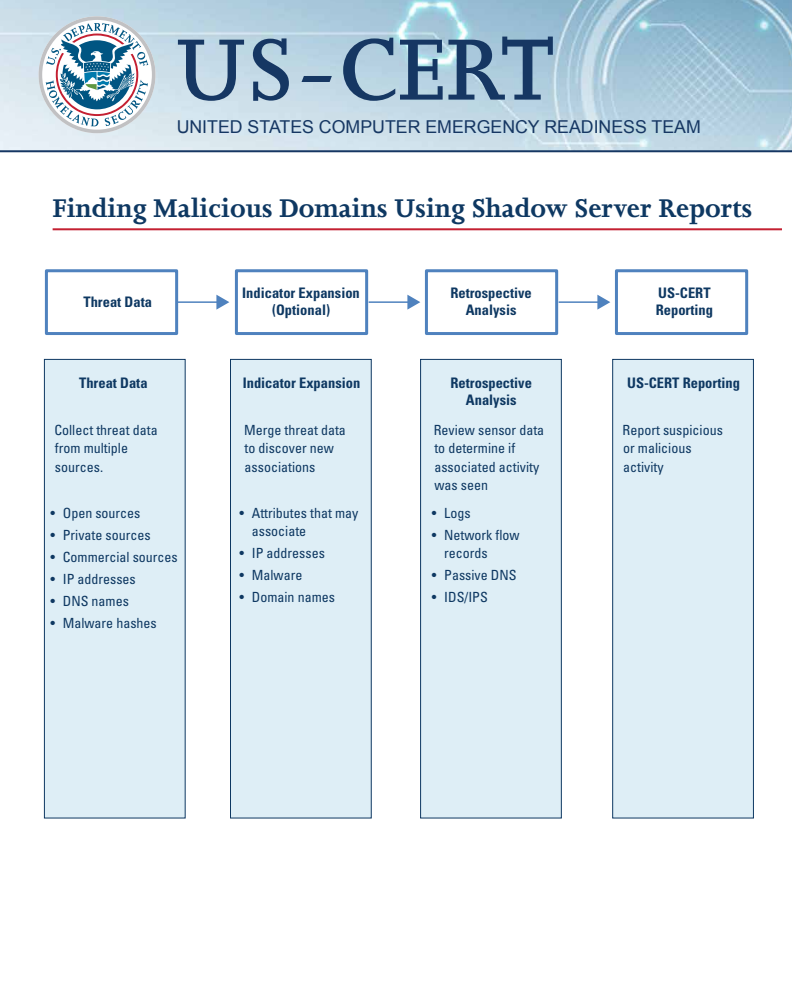
<style>
.page{position:relative;width:792px;height:1008px;background:#fff}
.page>*{position:absolute;margin:0;border:0;box-sizing:border-box;transform-origin:0 0}
.t1{font:600 100.1px "Joanna";color:#163763}
.t2{font:700 29.5px "Joanna";color:#0e3862}
.t3{font:17.75px "Arial";color:#163763}
.t4{font:700 condensed 14.5px/17.4px "Univers";color:#0e3862;text-align:center}
.t5{font:condensed 14px/18.5px "Univers";color:#0e3862}
</style>
<div class="page">
<img style="left:0;top:0;width:792px;height:150px">
<hr style="left:53px;top:228px;width:729px;height:2px;background:#c42032">
<hr style="left:0;top:150px;width:792px;height:2px;background:#163763">
<div style="left:45px;top:269px;width:133px;height:66px;border:3px solid #4f82be"></div>
<div style="left:235px;top:269px;width:133px;height:66px;border:3px solid #4f82be"></div>
<div style="left:425px;top:269px;width:133px;height:66px;border:3px solid #4f82be"></div>
<div style="left:615px;top:269px;width:133px;height:66px;border:3px solid #4f82be"></div>
<div style="left:44px;top:359px;width:141px;height:459px;background:#deeef6;border:1px solid #0e3862"></div>
<div style="left:230px;top:359px;width:142px;height:459px;background:#deeef6;border:1px solid #0e3862"></div>
<div style="left:420px;top:359px;width:142px;height:459px;background:#deeef6;border:1px solid #0e3862"></div>
<div style="left:612px;top:359px;width:142px;height:459px;background:#deeef6;border:1px solid #0e3862"></div>
<svg style="left:39px;top:16px;width:117px;height:117px"></svg>
<hr style="left:178px;top:301px;width:41px;height:2px;background:#4f82be">
<svg style="left:216px;top:295px;width:13px;height:15px"></svg>
<hr style="left:369px;top:301px;width:41px;height:2px;background:#4f82be">
<svg style="left:407px;top:295px;width:13px;height:15px"></svg>
<hr style="left:559px;top:301px;width:41px;height:2px;background:#4f82be">
<svg style="left:597px;top:295px;width:13px;height:15px"></svg>
<h1 class="t1" style="left:174px;top:15px;width:383px">US-CERT</h1>
<p class="t3" style="left:177px;top:115px;width:526px">UNITED STATES COMPUTER EMERGENCY READINESS TEAM</p>
<h2 class="t2" style="left:53px;top:192px;width:701px">Finding Malicious Domains Using Shadow Server Reports</h2>
<p class="t4" style="left:83px;top:293px;width:70px">Threat Data</p>
<p class="t4" style="left:242px;top:284px;width:119px">Indicator Expansion (Optional)</p>
<p class="t4" style="left:450px;top:284px;width:83px">Retrospective<br>Analysis</p>
<p class="t4" style="left:656px;top:284px;width:59px;text-align:left">US-CERT<br>Reporting</p>
<p class="t4" style="left:79px;top:374px;width:70px">Threat Data</p>
<p class="t4" style="left:243px;top:374px;width:119px">Indicator Expansion</p>
<p class="t4" style="left:451px;top:374px;width:83px">Retrospective<br>Analysis</p>
<p class="t4" style="left:627px;top:374px;width:114px">US-CERT Reporting</p>
<p class="t5" style="left:54px;top:420px;width:105px">Collect threat data from multiple sources.</p>
<p class="t5" style="left:50px;top:503px;width:92px">• Open sources</p>
<p class="t5" style="left:50px;top:525px;width:102px">• Private sources</p>
<p class="t5" style="left:50px;top:547px;width:129px">• Commercial sources</p>
<p class="t5" style="left:50px;top:569px;width:87px">• IP addresses</p>
<p class="t5" style="left:50px;top:591px;width:80px">• DNS names</p>
<p class="t5" style="left:50px;top:613px;width:108px">• Malware hashes</p>
<p class="t5" style="left:244px;top:420px;width:103px">Merge threat data to discover new associations</p>
<p class="t5" style="left:434px;top:420px;width:112px">Review sensor data to determine if associated activity was seen</p>
<p class="t5" style="left:623px;top:420px;width:102px">Report suspicious or malicious activity</p>
<p class="t5" style="left:432px;top:503px;width:40px">• Logs</p>
<p class="t5" style="left:444px;top:525px;width:77px;text-indent:-12px">• Network flow records</p>
<p class="t5" style="left:432px;top:566px;width:86px">• Passive DNS</p>
<p class="t5" style="left:432px;top:588px;width:57px">• IDS/IPS</p>
<p class="t5" style="left:252px;top:503px;width:108px;text-indent:-12px">• Attributes that may associate</p>
<p class="t5" style="left:240px;top:544px;width:87px">• IP addresses</p>
<p class="t5" style="left:240px;top:566px;width:64px">• Malware</p>
<p class="t5" style="left:240px;top:588px;width:97px">• Domain names</p>
</div>
